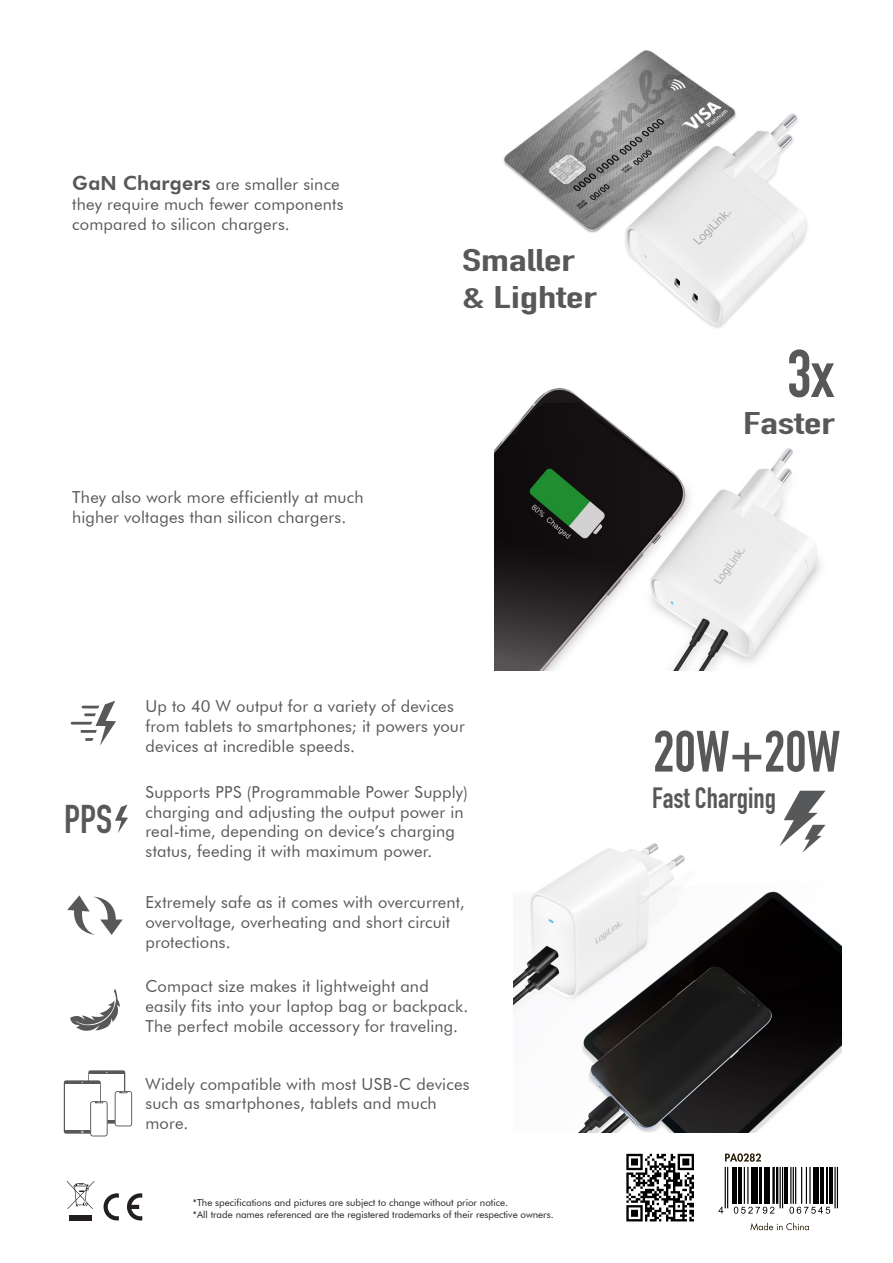
<style>
.page{position:relative;width:893px;height:1263px;background:#fff}
.page>*{position:absolute;margin:0;border:0;box-sizing:border-box;transform-origin:0 0}
.t1{font:700 66.3px "DIN Condensed";color:#57585a}
.t2{font:700 57.15px "DIN Condensed";color:#57585a}
.t3{font:700 39.6px "DIN Condensed";color:#57585a}
.t4{font:700 30.9px/37px "DIN Condensed";color:#57585a;scale:1.53 1}
.t5{font:700 28.95px "DIN Condensed";color:#57585a}
.Fließtext{font:16.5px/19.8px "Futura BT";letter-spacing:.01em;color:#57585a}
.t6{font:9.75px/11.7px "Futura BT";color:#231f20}
.s1{font-weight:800;font-size:19.5px}
</style>
<div class="page">
<svg style="left:67px;top:1181px;width:27px;height:28px"></svg>
<div style="left:69px;top:1215px;width:23px;height:5px;background:#231f20"></div>
<svg style="left:104px;top:1193px;width:15px;height:27px"></svg>
<svg style="left:127px;top:1193px;width:15px;height:27px"></svg>
<img style="left:495px;top:388px;width:326px;height:282px">
<img style="left:503px;top:50px;width:305px;height:278px">
<svg style="left:67px;top:895px;width:56px;height:40px"></svg>
<svg style="left:70px;top:989px;width:50px;height:42px"></svg>
<svg style="left:64px;top:1070px;width:68px;height:66px"></svg>
<hr style="left:71px;top:722px;width:23px;height:2px;background:#57585a">
<hr style="left:81px;top:730px;width:19px;height:3px;background:#57585a">
<svg style="left:82px;top:701px;width:34px;height:45px"></svg>
<svg style="left:626px;top:1154px;width:68px;height:67px"></svg>
<svg style="left:115px;top:805px;width:13px;height:28px"></svg>
<svg style="left:725px;top:1153px;width:36px;height:9px"></svg>
<svg style="left:750px;top:1223px;width:59px;height:7px"></svg>
<hr style="left:727px;top:1167px;width:1px;height:41px;background:#030303">
<hr style="left:725px;top:1167px;width:1px;height:41px;background:#030303">
<hr style="left:732px;top:1167px;width:2px;height:37px;background:#030303">
<hr style="left:735px;top:1167px;width:2px;height:37px;background:#030303">
<hr style="left:738px;top:1167px;width:3px;height:37px;background:#030303">
<hr style="left:747px;top:1167px;width:1px;height:37px;background:#030303">
<hr style="left:744px;top:1167px;width:1px;height:37px;background:#030303">
<hr style="left:751px;top:1167px;width:2px;height:37px;background:#030303">
<hr style="left:754px;top:1167px;width:4px;height:37px;background:#030303">
<hr style="left:759px;top:1167px;width:3px;height:37px;background:#030303">
<hr style="left:764px;top:1167px;width:1px;height:37px;background:#030303">
<hr style="left:766px;top:1167px;width:4px;height:37px;background:#030303">
<hr style="left:776px;top:1167px;width:2px;height:37px;background:#030303">
<hr style="left:772px;top:1167px;width:3px;height:37px;background:#030303">
<hr style="left:782px;top:1167px;width:1px;height:41px;background:#030303">
<hr style="left:780px;top:1167px;width:1px;height:41px;background:#030303">
<hr style="left:784px;top:1167px;width:4px;height:37px;background:#030303">
<hr style="left:809px;top:1167px;width:2px;height:37px;background:#030303">
<hr style="left:806px;top:1167px;width:1px;height:37px;background:#030303">
<hr style="left:801px;top:1167px;width:1px;height:37px;background:#030303">
<hr style="left:795px;top:1167px;width:1px;height:37px;background:#030303">
<hr style="left:793px;top:1167px;width:1px;height:37px;background:#030303">
<hr style="left:790px;top:1167px;width:1px;height:37px;background:#030303">
<hr style="left:813px;top:1167px;width:3px;height:37px;background:#030303">
<hr style="left:818px;top:1167px;width:1px;height:37px;background:#030303">
<hr style="left:820px;top:1167px;width:4px;height:37px;background:#030303">
<hr style="left:826px;top:1167px;width:1px;height:37px;background:#030303">
<hr style="left:830px;top:1167px;width:3px;height:37px;background:#030303">
<hr style="left:837px;top:1167px;width:1px;height:41px;background:#030303">
<hr style="left:834px;top:1167px;width:2px;height:41px;background:#030303">
<svg style="left:718px;top:1207px;width:5px;height:6px"></svg>
<svg style="left:734px;top:1207px;width:40px;height:7px"></svg>
<svg style="left:789px;top:1207px;width:41px;height:7px"></svg>
<img style="left:513px;top:790px;width:328px;height:342px">
<svg style="left:779px;top:791px;width:46px;height:62px"></svg>
<p class="Fließtext" style="left:72px;top:174px;width:273px"><span class="s1">GaN Chargers</span> are smaller since they require much fewer components compared to silicon chargers.</p>
<p class="Fließtext" style="left:72px;top:487px;width:293px">They also work more efficiently at much higher voltages than silicon chargers.</p>
<h3 class="t4" style="left:462px;top:241px;width:89px">Smaller &amp; Lighter</h3>
<h1 class="t1" style="left:787px;top:329px;width:48px">3x</h1>
<h3 class="t4" style="left:743px;top:405px;width:61px">Faster</h3>
<h3 class="t3" style="left:64px;top:792px;width:50px">PPS</h3>
<p class="Fließtext" style="left:145px;top:696px;width:321px">Up to 40 W output for a variety of devices from tablets to smartphones; it powers your</p>
<p class="Fließtext" style="left:145px;top:736px;width:211px">devices at incredible speeds.</p>
<p class="Fließtext" style="left:145px;top:782px;width:324px">Supports PPS (Programmable Power Supply) charging and adjusting the output power in</p>
<p class="Fließtext" style="left:145px;top:821px;width:311px">real-time, depending on device’s charging status, feeding it with maximum power.</p>
<p class="Fließtext" style="left:145px;top:892px;width:321px">Extremely safe as it comes with overcurrent,</p>
<p class="Fließtext" style="left:145px;top:912px;width:306px">overvoltage, overheating and short circuit protections.</p>
<p class="Fließtext" style="left:145px;top:976px;width:285px">Compact size makes it lightweight and</p>
<p class="Fließtext" style="left:145px;top:996px;width:324px">easily fits into your laptop bag or backpack.</p>
<p class="Fließtext" style="left:145px;top:1016px;width:314px">The perfect mobile accessory for traveling.</p>
<p class="Fließtext" style="left:145px;top:1074px;width:326px">Widely compatible with most USB-C devices such as smartphones, tablets and much more.</p>
<p class="t6" style="left:193px;top:1196px;width:362px">*The specifications and pictures are subject to change without prior notice.<br>*All trade names referenced are the registered trademarks of their respective owners.</p>
<h2 class="t2" style="left:653px;top:713px;width:189px">20W+20W</h2>
<h3 class="t5" style="left:652px;top:778px;width:125px">Fast Charging</h3>
</div>
